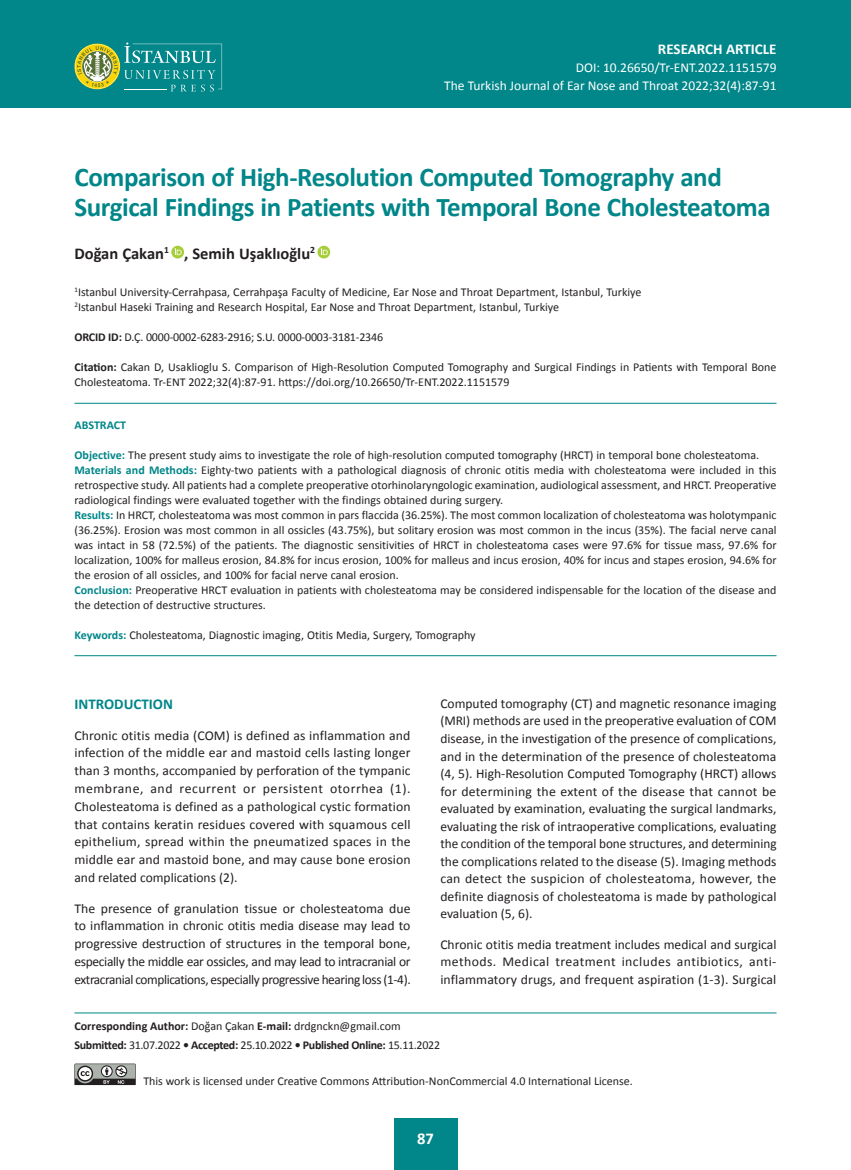
<style>
.page{position:relative;width:851px;height:1170px;background:#fff}
.page>*{position:absolute;margin:0;border:0;box-sizing:border-box;transform-origin:0 0}
.t1{font:700 27px/30px "Calibri";letter-spacing:-.015em;color:#018689}
.t2{font:700 16.5px "Calibri";color:#231f20}
.t3{font:700 16.5px "Calibri";color:#fff}
.t4{font:700 15px "Calibri";color:#fff}
.t5{font:700 15px "Calibri";color:#018689}
.t6{font:13.5px/17.5px "Calibri";color:#231f20;text-align:justify}
.t7{font:13.5px/18px "Calibri";color:#fff;text-align:right}
.t8{font:12px/15px "Calibri";color:#231f20}
.t9{font:700 12px/19.2px "Calibri";letter-spacing:-.025em;color:#231f20}
.t10{font:700 12px "Calibri";color:#018689}
.s1{font-weight:700}
.s2{font-weight:700;color:#018689}
.s3{font-weight:400}
</style>
<div class="page">
<div style="left:393px;top:1118px;width:64px;height:51px;background:#018689"></div>
<div style="left:0;top:0;width:850px;height:107px;background:#018689"></div>
<svg style="left:171px;top:246px;width:13px;height:12px"></svg>
<svg style="left:175px;top:248px;width:7px;height:7px"></svg>
<svg style="left:317px;top:246px;width:13px;height:12px"></svg>
<svg style="left:321px;top:248px;width:7px;height:7px"></svg>
<hr style="left:74px;top:1012px;width:702px;height:1px;background:#018689">
<hr style="left:74px;top:403px;width:702px;height:1px;background:#018689">
<hr style="left:74px;top:655px;width:702px;height:1px;background:#018689">
<svg style="left:74px;top:1063px;width:62px;height:21px"></svg>
<svg style="left:74px;top:43px;width:148px;height:49px"></svg>
<p class="t4" style="left:658px;top:39px;width:120px">RESEARCH ARTICLE</p>
<p class="t7" style="left:444px;top:58px;width:334px">DOI: 10.26650/Tr-ENT.2022.1151579<br>The Turkish Journal of Ear Nose and Throat 2022;32(4):87-91</p>
<h1 class="t1" style="left:74px;top:162px;width:697px">Comparison of High-Resolution Computed Tomography and<br>Surgical Findings in Patients with Temporal Bone Cholesteatoma</h1>
<h2 class="t2" style="left:74px;top:242px;width:242px">Doğan Çakan<sup>1</sup> , Semih Uşaklıoğlu<sup>2</sup></h2>
<p class="t8" style="left:74px;top:284px;width:568px"><sup>1</sup>Istanbul University-Cerrahpasa, Cerrahpaşa Faculty of Medicine, Ear Nose and Throat Department, Istanbul, Turkiye<br><sup>2</sup>Istanbul Haseki Training and Research Hospital, Ear Nose and Throat Department, Istanbul, Turkiye</p>
<p class="t8" style="left:74px;top:329px;width:310px"><span class="s1">ORCID ID:</span> D.Ç. 0000-0002-6283-2916; S.U. 0000-0003-3181-2346</p>
<p class="t8" style="left:74px;top:359px;width:703px"><span class="s1">Citation:</span> Cakan D, Usaklioglu S. Comparison of High-Resolution Computed Tomography and Surgical Findings in Patients with Temporal Bone<br>Cholesteatoma. Tr-ENT 2022;32(4):87-91. https://doi.org/10.26650/Tr-ENT.2022.1151579</p>
<p class="t10" style="left:74px;top:417px;width:53px">ABSTRACT</p>
<p class="t8" style="left:74px;top:447px;width:703px"><span class="s2">Objective:</span> The present study aims to investigate the role of high-resolution computed tomography (HRCT) in temporal bone cholesteatoma.<br><span class="s2">Materials and Methods:</span> Eighty-two patients with a pathological diagnosis of chronic otitis media with cholesteatoma were included in this retrospective study. All patients had a complete preoperative otorhinolaryngologic examination, audiological assessment, and HRCT. Preoperative radiological findings were evaluated together with the findings obtained during surgery.<br><span class="s2">Results:</span> In HRCT, cholesteatoma was most common in pars flaccida (36.25%). The most common localization of cholesteatoma was holotympanic (36.25%). Erosion was most common in all ossicles (43.75%), but solitary erosion was most common in the incus (35%). The facial nerve canal was intact in 58 (72.5%) of the patients. The diagnostic sensitivities of HRCT in cholesteatoma cases were 97.6% for tissue mass, 97.6% for localization, 100% for malleus erosion, 84.8% for incus erosion, 100% for malleus and incus erosion, 40% for incus and stapes erosion, 94.6% for the erosion of all ossicles, and 100% for facial nerve canal erosion.<br><span class="s2">Conclusion:</span> Preoperative HRCT evaluation in patients with cholesteatoma may be considered indispensable for the location of the disease and the detection of destructive structures.</p>
<p class="t8" style="left:74px;top:627px;width:402px"><span class="s2">Keywords:</span> Cholesteatoma, Diagnostic imaging, Otitis Media, Surgery, Tomography</p>
<p class="t5" style="left:74px;top:694px;width:100px">INTRODUCTION</p>
<p class="t6" style="left:74px;top:726px;width:337px">Chronic otitis media (COM) is defined as inflammation and infection of the middle ear and mastoid cells lasting longer than 3 months, accompanied by perforation of the tympanic membrane, and recurrent or persistent otorrhea (1).<br>Cholesteatoma is defined as a pathological cystic formation that contains keratin residues covered with squamous cell epithelium, spread within the pneumatized spaces in the middle ear and mastoid bone, and may cause bone erosion and related complications (2).</p>
<p class="t6" style="left:74px;top:899px;width:337px">The presence of granulation tissue or cholesteatoma due to inflammation in chronic otitis media disease may lead to progressive destruction of structures in the temporal bone, especially the middle ear ossicles, and may lead to intracranial or extracranial complications, especially progressive hearing loss (1-4).</p>
<p class="t6" style="left:440px;top:694px;width:337px">Computed tomography (CT) and magnetic resonance imaging (MRI) methods are used in the preoperative evaluation of COM disease, in the investigation of the presence of complications, and in the determination of the presence of cholesteatoma (4, 5). High-Resolution Computed Tomography (HRCT) allows for determining the extent of the disease that cannot be evaluated by examination, evaluating the surgical landmarks, evaluating the risk of intraoperative complications, evaluating the condition of the temporal bone structures, and determining the complications related to the disease (5). Imaging methods can detect the suspicion of cholesteatoma, however, the definite diagnosis of cholesteatoma is made by pathological evaluation (5, 6).</p>
<p class="t6" style="left:440px;top:935px;width:337px">Chronic otitis media treatment includes medical and surgical methods. Medical treatment includes antibiotics, anti&shy;inflammatory drugs, and frequent aspiration (1-3). Surgical</p>
<p class="t9" style="left:74px;top:1016px;width:367px">Corresponding Author: <span class="s3">Doğan Çakan</span> E-mail: <span class="s3">drdgnckn@gmail.com<br></span>Submitted: <span class="s3">31.07.2022</span> • Accepted: <span class="s3">25.10.2022</span> • Published Online: <span class="s3">15.11.2022</span></p>
<p class="t8" style="left:143px;top:1073px;width:491px">This work is licensed under Creative Commons Attribution-NonCommercial 4.0 International License.</p>
<h2 class="t3" style="left:417px;top:1127px;width:18px">87</h2>
</div>
